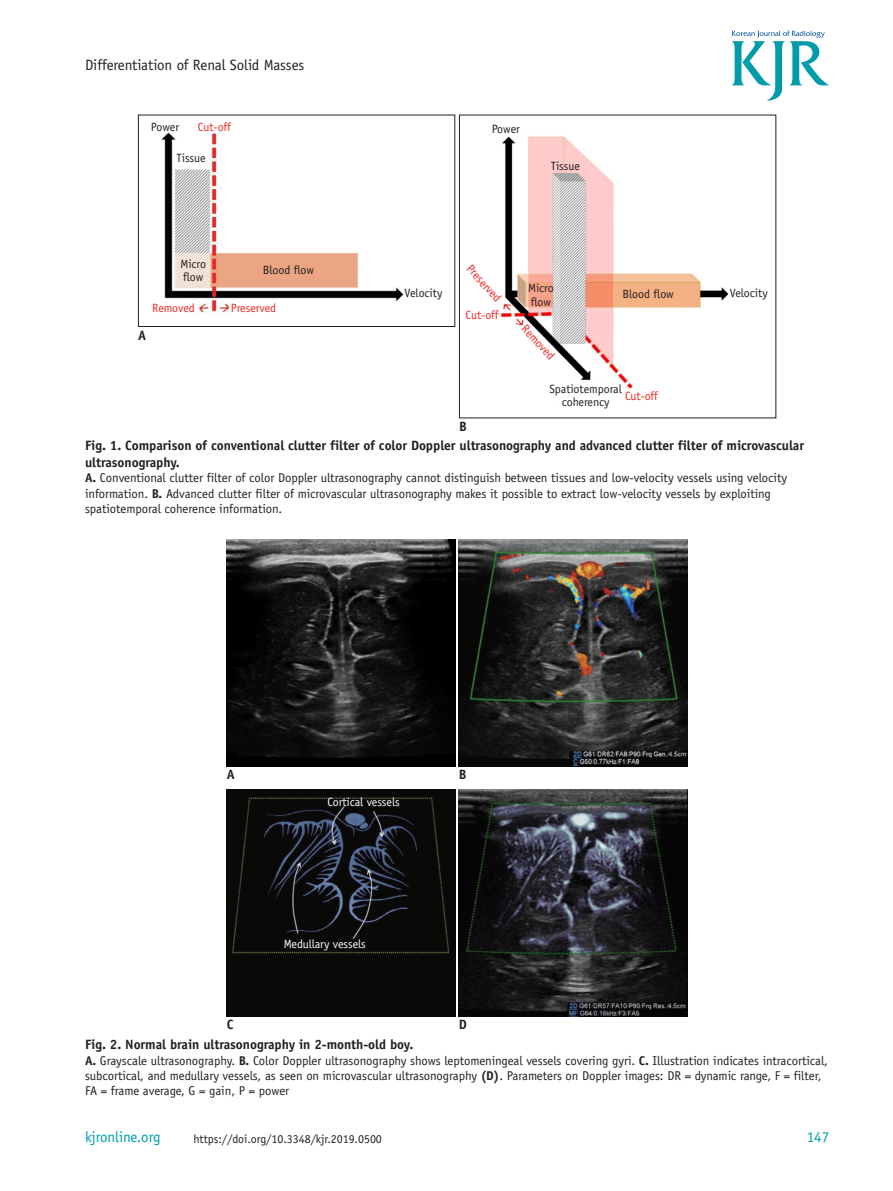
<style>
.page{position:relative;width:893px;height:1191px;background:#fff}
.page>*{position:absolute;margin:0;border:0;box-sizing:border-box;transform-origin:0 0}
.t1{font:15px "Officina Sans Std";letter-spacing:-.005em;color:#231f20}
.t2{font:15px "Officina Sans Std";letter-spacing:-.005em;color:#009caa}
.t3{font:700 13.5px/16.2px "Officina Sans Std";letter-spacing:-.005em;color:#231f20}
.t4{font:12.75px/15.3px "Officina Sans Std";letter-spacing:-.005em;color:#231f20}
.t5{font:12px/13.5px "Officina Sans Std";letter-spacing:-.005em;color:#231f20}
.t6{font:12px "Officina Sans Std";letter-spacing:-.005em;color:#ee2825}
.t7{font:12px "Officina Sans Std";letter-spacing:-.005em;color:#fff}
.s1{font-weight:700}
</style>
<div class="page">
<svg style="left:732px;top:31px;width:97px;height:70px"></svg>
<img style="left:161px;top:132px;width:243px;height:181px">
<div style="left:138px;top:115px;width:317px;height:212px;border:1px solid #231f20"></div>
<img style="left:500px;top:136px;width:229px;height:254px">
<img style="left:227px;top:539px;width:229px;height:227px">
<img style="left:459px;top:789px;width:228px;height:227px">
<img style="left:459px;top:539px;width:228px;height:227px">
<img style="left:227px;top:789px;width:229px;height:227px">
<p class="t1" style="left:85px;top:56px;width:221px">Differentiation of Renal Solid Masses</p>
<p class="t5" style="left:151px;top:120px;width:30px">Power</p>
<p class="t6" style="left:198px;top:119px;width:34px">Cut-off</p>
<p class="t5" style="left:176px;top:151px;width:31px">Tissue</p>
<p class="t5" style="left:180px;top:257px;width:27px">Micro flow</p>
<p class="t5" style="left:263px;top:263px;width:53px">Blood flow</p>
<p class="t6" style="left:152px;top:301px;width:44px">Removed</p>
<p class="t6" style="left:231px;top:301px;width:47px">Preserved</p>
<p class="t3" style="left:138px;top:327px;width:10px">A</p>
<p class="t5" style="left:492px;top:122px;width:30px">Power</p>
<p class="t5" style="left:551px;top:159px;width:31px">Tissue</p>
<p class="t5" style="left:405px;top:286px;width:39px">Velocity</p>
<p class="t6" style="left:474px;top:262px;width:47px;rotate:48deg">Preserved</p>
<p class="t6" style="left:466px;top:308px;width:34px">Cut-off</p>
<p class="t3" style="left:459px;top:418px;width:9px">B</p>
<p class="t5" style="left:528px;top:281px;width:27px">Micro flow</p>
<p class="t6" style="left:529px;top:322px;width:44px;rotate:47deg">Removed</p>
<p class="t5" style="left:623px;top:287px;width:53px">Blood flow</p>
<p class="t5" style="left:730px;top:286px;width:39px">Velocity</p>
<p class="t5" style="left:549px;top:382px;width:74px;text-align:center">Spatiotemporal coherency</p>
<p class="t6" style="left:625px;top:389px;width:34px">Cut-off</p>
<p class="t3" style="left:85px;top:437px;width:720px">Fig. 1. Comparison of conventional clutter filter of color Doppler ultrasonography and advanced clutter filter of microvascular ultrasonography.</p>
<p class="t4" style="left:85px;top:470px;width:704px"><span class="s1">A.</span> Conventional clutter filter of color Doppler ultrasonography cannot distinguish between tissues and low-velocity vessels using velocity information. <span class="s1">B.</span> Advanced clutter filter of microvascular ultrasonography makes it possible to extract low-velocity vessels by exploiting spatiotemporal coherence information.</p>
<p class="t3" style="left:227px;top:766px;width:10px">A</p>
<p class="t7" style="left:327px;top:795px;width:74px">Cortical vessels</p>
<p class="t3" style="left:227px;top:1016px;width:8px">C</p>
<p class="t7" style="left:284px;top:936px;width:84px">Medullary vessels</p>
<p class="t3" style="left:459px;top:766px;width:9px">B</p>
<p class="t3" style="left:459px;top:1016px;width:10px">D</p>
<p class="t3" style="left:85px;top:1036px;width:330px">Fig. 2. Normal brain ultrasonography in 2-month-old boy.</p>
<p class="t4" style="left:85px;top:1052px;width:744px"><span class="s1">A.</span> Grayscale ultrasonography. <span class="s1">B.</span> Color Doppler ultrasonography shows leptomeningeal vessels covering gyri. <span class="s1">C.</span> Illustration indicates intracortical, subcortical, and medullary vessels, as seen on microvascular ultrasonography <span class="s1">(D)</span>. Parameters on Doppler images: DR = dynamic range, F = filter,<br>FA = frame average, G = gain, P = power</p>
<p class="t2" style="left:85px;top:1128px;width:77px">kjronline.org</p>
<p class="t5" style="left:194px;top:1132px;width:190px">https://doi.org/10.3348/kjr.2019.0500</p>
<p class="t2" style="left:807px;top:1128px;width:24px">147</p>
</div>
